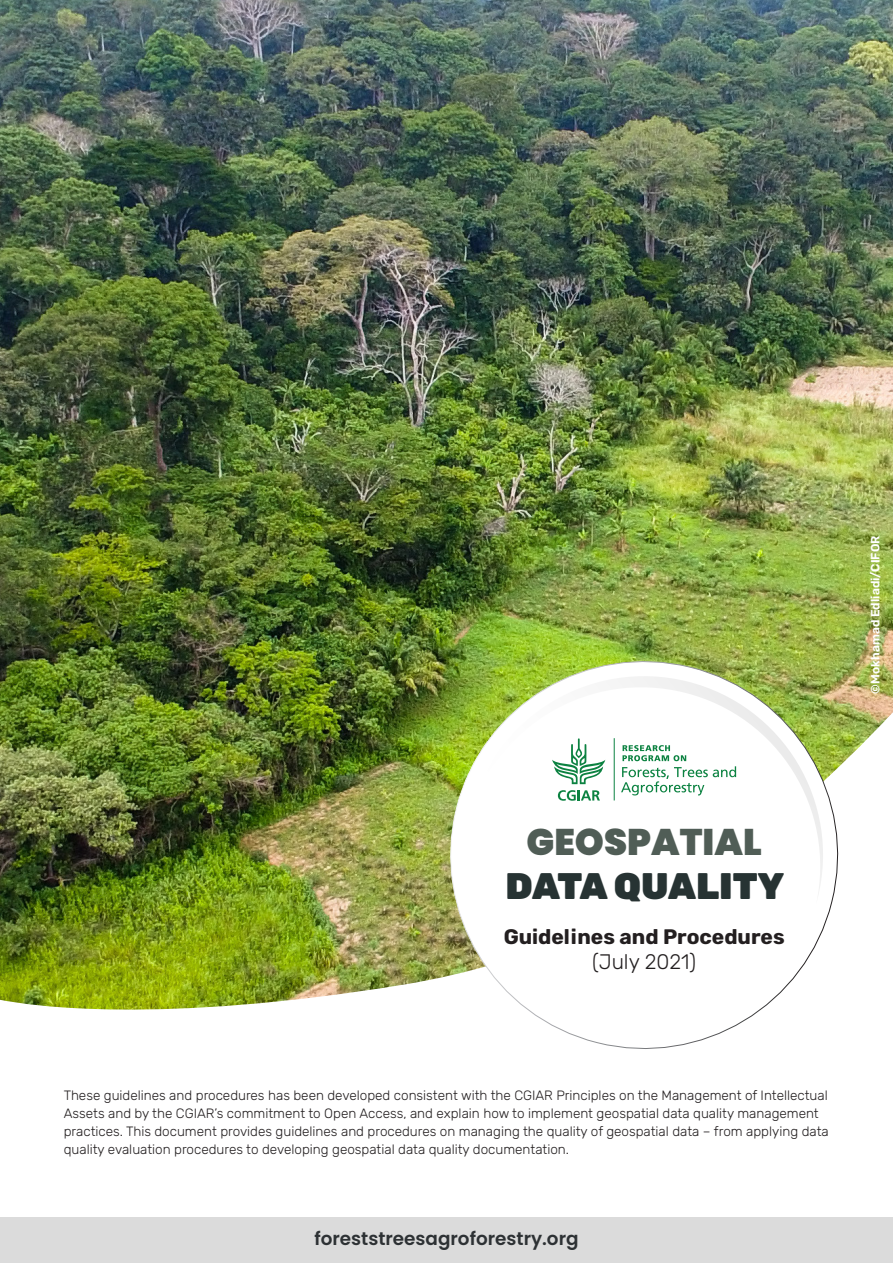
<style>
.page{position:relative;width:893px;height:1263px;background:#fff}
.page>*{position:absolute;margin:0;border:0;box-sizing:border-box;transform-origin:0 0}
.Page_Title{font:900 37.05px/44.4px "Rubik";color:#273333;text-align:center}
.Page_Title-2{font:700 21px "Rubik";color:#231f20}
.Page_Title-3{font:300 21px "Rubik";color:#231f20}
.Page_Title-4{font:600 18.3px "Poppins";color:#2d3134}
.Body{font:300 13.5px/18px "Rubik";color:#231f20}
.Figure{font:600 12px "Rubik";color:#fff}
.s1{font-family:"Poppins";color:#505d56}
</style>
<div class="page">
<img style="left:0;top:0;width:893px;height:1010px">
<img style="left:430px;top:641px;width:428px;height:408px">
<svg style="left:469px;top:658px;width:373px;height:246px"></svg>
<div style="left:0;top:1218px;width:893px;height:45px;background:#dbdbdb"></div>
<svg style="left:552px;top:738px;width:53px;height:46px"></svg>
<svg style="left:558px;top:790px;width:42px;height:11px"></svg>
<svg style="left:621px;top:745px;width:115px;height:50px"></svg>
<hr style="left:614px;top:738px;width:1px;height:62px;background:#0c8241">
<p class="Figure" style="left:869px;top:693px;width:159px;rotate:-90deg">©Mokhamad Edliadi/CIFOR</p>
<p class="Page_Title" style="left:505px;top:821px;width:280px"><span class="s1">GEOSPATIAL<br></span>DATA QUALITY</p>
<p class="Page_Title-2" style="left:504px;top:925px;width:282px">Guidelines and Procedures</p>
<p class="Page_Title-3" style="left:592px;top:950px;width:106px">(July 2021)</p>
<p class="Body" style="left:64px;top:1086px;width:766px">These guidelines and procedures has been developed consistent with the CGIAR Principles on the Management of Intellectual Assets and by the CGIAR’s commitment to Open Access, and explain how to implement geospatial data quality management practices. This document provides guidelines and procedures on managing the quality of geospatial data – from applying data quality evaluation procedures to developing geospatial data quality documentation.</p>
<p class="Page_Title-4" style="left:314px;top:1228px;width:266px">foreststreesagroforestry.org</p>
</div>
